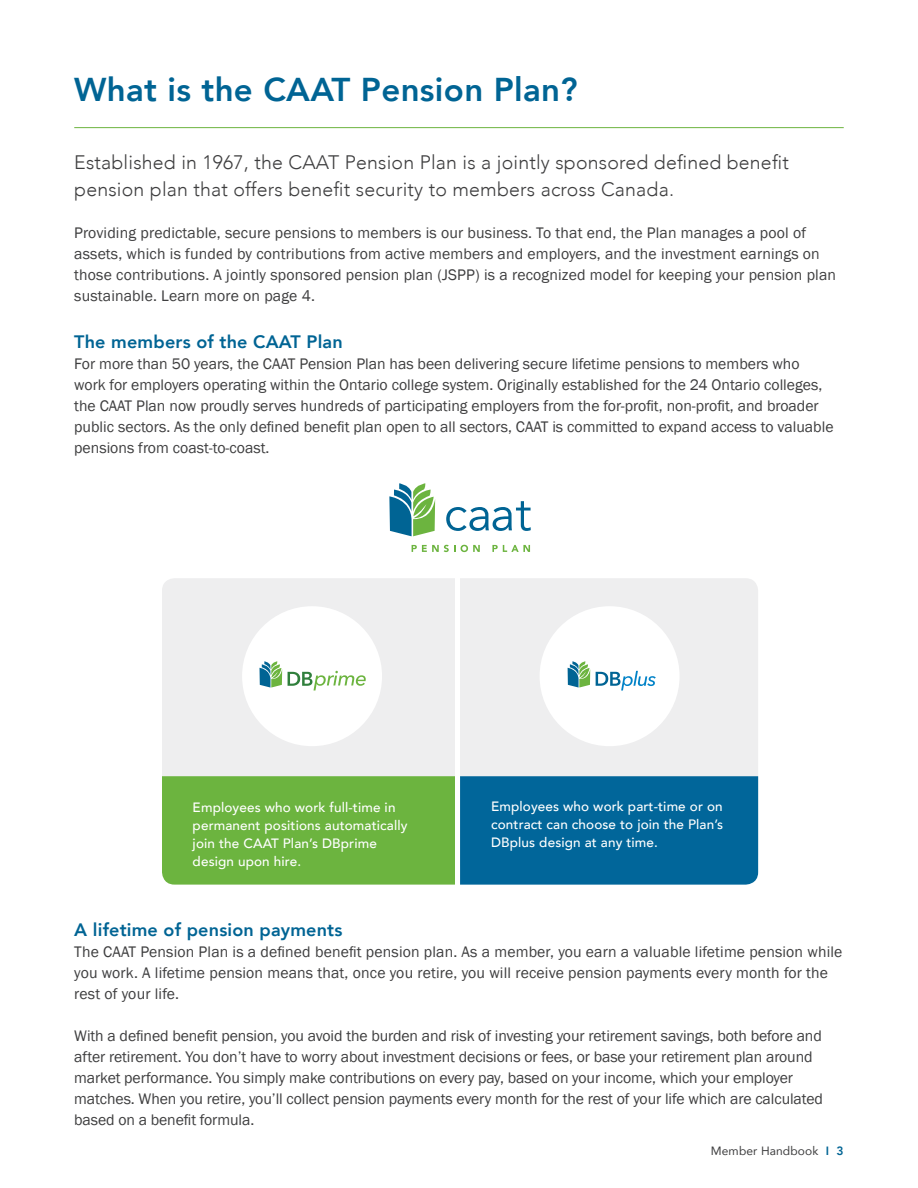
<style>
.page{position:relative;width:918px;height:1188px;background:#fff}
.page>*{position:absolute;margin:0;border:0;box-sizing:border-box;transform-origin:0 0}
.t1{font:800 33px "Avenir";letter-spacing:.01em;color:#006494}
.Paragraph_Intro_Text{font:300 19.5px/27px "Avenir";letter-spacing:.01em;color:#3e3e3f}
.t2{font:800 18px "Avenir";letter-spacing:.01em;color:#006494}
.Body_Copy{font:15.75px/21px "Franklin Gothic";color:#3e3e3f}
.Body_Copy-2{font:500 13.5px/18px "Avenir";letter-spacing:.01em;color:#fff}
.t3{font:12px "Avenir";letter-spacing:.01em;color:#3e3e3f}
.s1{font-weight:800;color:#006494}
</style>
<div class="page">
<div style="left:162px;top:578px;width:596px;height:289px;background:#eeeeef;border-radius:13px"></div>
<svg style="left:162px;top:776px;width:596px;height:109px;background:#398e6c"></svg>
<hr style="left:456px;top:547px;width:4px;height:338px;background:#fff">
<div style="left:540px;top:606px;width:140px;height:140px;background:#fff;border-radius:50%"></div>
<svg style="left:568px;top:661px;width:22px;height:27px"></svg>
<svg style="left:596px;top:671px;width:60px;height:19px"></svg>
<div style="left:242px;top:606px;width:140px;height:140px;background:#fff;border-radius:50%"></div>
<svg style="left:260px;top:661px;width:22px;height:27px"></svg>
<svg style="left:288px;top:671px;width:78px;height:19px"></svg>
<svg style="left:446px;top:501px;width:85px;height:30px"></svg>
<svg style="left:412px;top:545px;width:43px;height:7px"></svg>
<svg style="left:461px;top:545px;width:19px;height:7px"></svg>
<svg style="left:492px;top:545px;width:38px;height:7px"></svg>
<svg style="left:389px;top:483px;width:46px;height:53px"></svg>
<hr style="left:74px;top:127px;width:770px;height:1px;background:#6cb43f">
<h2 class="t1" style="left:74px;top:64px;width:505px">What is the CAAT Pension Plan?</h2>
<p class="Paragraph_Intro_Text" style="left:74px;top:148px;width:716px">Established in 1967, the CAAT Pension Plan is a jointly sponsored defined benefit pension plan that offers benefit security to members across Canada.</p>
<p class="Body_Copy" style="left:74px;top:222px;width:763px">Providing predictable, secure pensions to members is our business. To that end, the Plan manages a pool of assets, which is funded by contributions from active members and employers, and the investment earnings on those contributions. A jointly sponsored pension plan (JSPP) is a recognized model for keeping your pension plan sustainable. Learn more on page 4.</p>
<h3 class="t2" style="left:74px;top:328px;width:270px">The members of the CAAT Plan</h3>
<p class="Body_Copy" style="left:74px;top:354px;width:761px">For more than 50 years, the CAAT Pension Plan has been delivering secure lifetime pensions to members who work for employers operating within the Ontario college system. Originally established for the 24 Ontario colleges, the CAAT Plan now proudly serves hundreds of participating employers from the for-profit, non-profit, and broader public sectors. As the only defined benefit plan open to all sectors, CAAT is committed to expand access to valuable pensions from coast-to-coast.</p>
<p class="Body_Copy-2" style="left:193px;top:797px;width:216px">Employees who work full-time in permanent positions automatically join the CAAT Plan’s DBprime design upon hire.</p>
<p class="Body_Copy-2" style="left:491px;top:797px;width:234px;text-align:justify">Employees who work part-time or on contract can choose to join the Plan’s DBplus design at any time.</p>
<h3 class="t2" style="left:74px;top:916px;width:270px">A lifetime of pension payments</h3>
<p class="Body_Copy" style="left:74px;top:942px;width:770px">The CAAT Pension Plan is a defined benefit pension plan. As a member, you earn a valuable lifetime pension while you work. A lifetime pension means that, once you retire, you will receive pension payments every month for the rest of your life.</p>
<p class="Body_Copy" style="left:74px;top:1026px;width:750px">With a defined benefit pension, you avoid the burden and risk of investing your retirement savings, both before and after retirement. You don’t have to worry about investment decisions or fees, or base your retirement plan around market performance. You simply make contributions on every pay, based on your income, which your employer matches. When you retire, you’ll collect pension payments every month for the rest of your life which are calculated based on a benefit formula.</p>
<p class="t3" style="left:711px;top:1141px;width:134px">Member Handbook <span class="s1">I 3</span></p>
</div>
